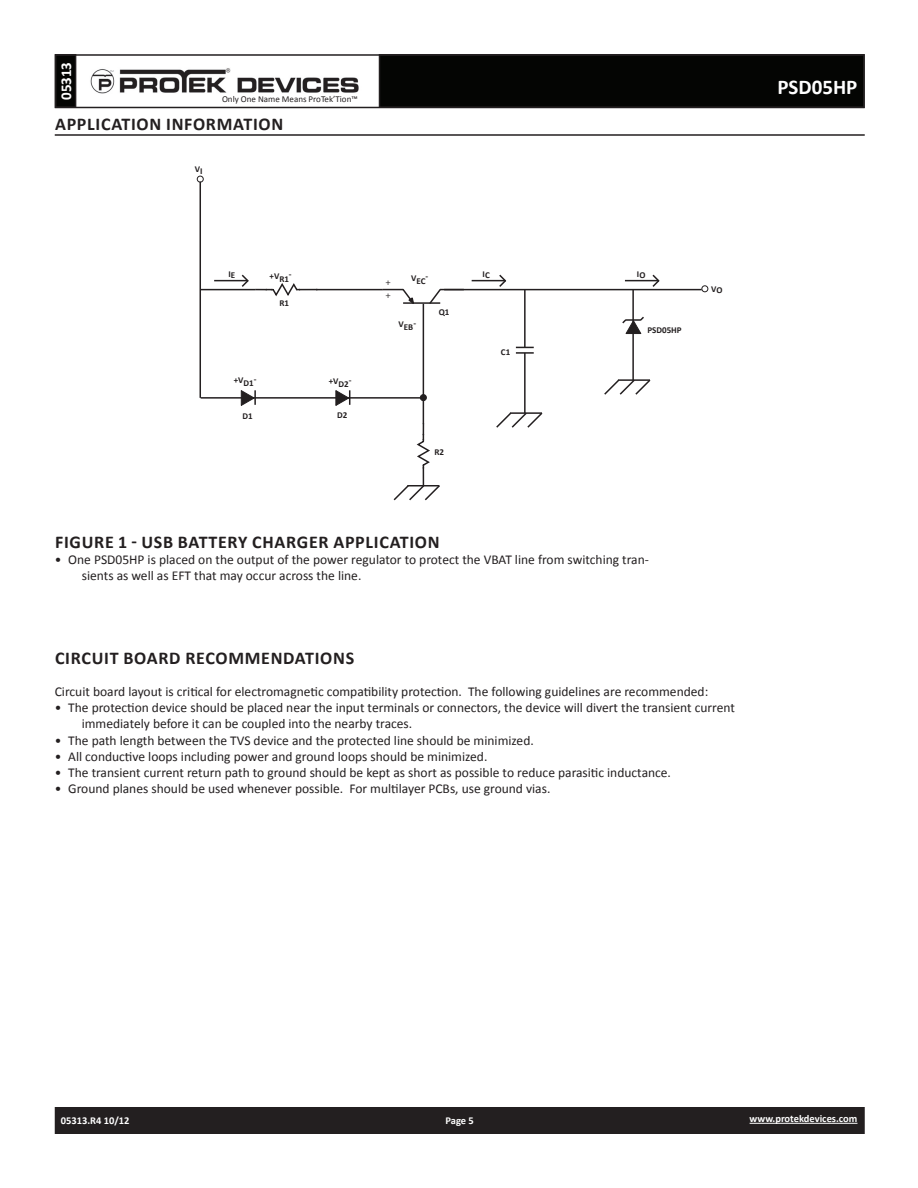
<style>
.page{position:relative;width:918px;height:1188px;background:#fff}
.page>*{position:absolute;margin:0;border:0;box-sizing:border-box;transform-origin:0 0}
.t1{font:700 21px "Calibri";color:#fff}
.t2{font:700 18px "Calibri";letter-spacing:.04em;color:#231f20}
.t3{font:700 15px "Calibri";color:#fff}
.t4{font:13.5px/16.2px "Calibri";color:#231f20}
.t5{font:700 10.5px "Calibri";color:#fff}
.t6{font:700 9px "Calibri";color:#231f20}
.t7{font:9px "Calibri";color:#231f20}
.t8{font:9px/12.6px "Century Gothic";color:#231f20}
</style>
<div class="page">
<div style="left:56px;top:1108px;width:808px;height:25px;background:#231f20"></div>
<div style="left:55px;top:1107px;width:810px;height:27px;border:2px solid #231f20"></div>
<div style="left:56px;top:55px;width:20px;height:52px;background:#040503"></div>
<div style="left:55px;top:54px;width:21px;height:54px;border:2px solid #231f20"></div>
<div style="left:380px;top:55px;width:484px;height:52px;background:#040503"></div>
<div style="left:55px;top:54px;width:810px;height:54px;border:2px solid #231f20"></div>
<img style="left:90px;top:68px;width:269px;height:26px">
<hr style="left:750px;top:1123px;width:107px;height:1px;background:#fff">
<hr style="left:55px;top:134px;width:810px;height:2px;background:#231f20">
<hr style="left:200px;top:182px;width:1px;height:216px;background:#231f20">
<hr style="left:201px;top:289px;width:54px;height:1px;background:#231f20">
<hr style="left:201px;top:397px;width:222px;height:2px;background:#231f20">
<hr style="left:423px;top:304px;width:1px;height:120px;background:#231f20">
<hr style="left:444px;top:289px;width:258px;height:1px;background:#231f20">
<hr style="left:524px;top:353px;width:2px;height:60px;background:#231f20">
<hr style="left:632px;top:290px;width:2px;height:91px;background:#231f20">
<div style="left:197px;top:176px;width:7px;height:6px;border:1px solid #231f20;border-radius:50%"></div>
<svg style="left:256px;top:283px;width:61px;height:13px"></svg>
<hr style="left:316px;top:289px;width:67px;height:1px;background:#231f20">
<hr style="left:403px;top:302px;width:37px;height:2px;background:#231f20">
<svg style="left:428px;top:289px;width:36px;height:15px"></svg>
<svg style="left:383px;top:289px;width:33px;height:15px"></svg>
<div style="left:420px;top:394px;width:7px;height:7px;border:1px solid #231f20;border-radius:50%"></div>
<svg style="left:393px;top:424px;width:47px;height:77px"></svg>
<svg style="left:241px;top:390px;width:15px;height:16px"></svg>
<svg style="left:335px;top:390px;width:15px;height:16px"></svg>
<hr style="left:214px;top:280px;width:34px;height:1px;background:#231f20">
<svg style="left:240px;top:274px;width:10px;height:15px"></svg>
<hr style="left:472px;top:280px;width:33px;height:1px;background:#231f20">
<svg style="left:498px;top:274px;width:10px;height:15px"></svg>
<hr style="left:625px;top:280px;width:33px;height:1px;background:#231f20">
<svg style="left:651px;top:274px;width:10px;height:15px"></svg>
<div style="left:702px;top:285px;width:6px;height:7px;border:1px solid #231f20;border-radius:50%"></div>
<svg style="left:496px;top:411px;width:47px;height:17px"></svg>
<hr style="left:524px;top:289px;width:2px;height:58px;background:#231f20">
<svg style="left:516px;top:347px;width:18px;height:7px"></svg>
<svg style="left:622px;top:315px;width:22px;height:19px"></svg>
<svg style="left:604px;top:378px;width:47px;height:17px"></svg>
<p class="t3" style="left:56px;top:100px;width:40px;rotate:-90deg">05313</p>
<p class="t7" style="left:222px;top:93px;width:137px">Only One Name Means ProTek’Tion™</p>
<h2 class="t2" style="left:55px;top:112px;width:67px">APPLICATIO</h2>
<h2 class="t2" style="left:150px;top:112px;width:47px">N INFORMATIO</h2>
<h2 class="t2" style="left:271px;top:112px;width:13px">N</h2>
<p class="t6" style="left:195px;top:164px;width:9px">VI</p>
<p class="t6" style="left:229px;top:269px;width:8px">IE</p>
<p class="t6" style="left:270px;top:272px;width:21px">+VR1</p>
<p class="t6" style="left:289px;top:269px;width:4px">-</p>
<p class="t6" style="left:279px;top:298px;width:11px">R1</p>
<p class="t6" style="left:234px;top:376px;width:22px">+VD1</p>
<p class="t6" style="left:254px;top:373px;width:4px">-</p>
<p class="t6" style="left:329px;top:377px;width:22px">+VD2</p>
<p class="t6" style="left:349px;top:374px;width:4px">-</p>
<p class="t6" style="left:243px;top:410px;width:12px">D1</p>
<p class="t6" style="left:337px;top:410px;width:12px">D2</p>
<p class="t8" style="left:385px;top:276px;width:7px">+ +</p>
<p class="t6" style="left:411px;top:275px;width:16px">VEC</p>
<p class="t6" style="left:426px;top:271px;width:4px">-</p>
<p class="t6" style="left:399px;top:322px;width:16px">VEB</p>
<p class="t6" style="left:413px;top:317px;width:4px">-</p>
<p class="t6" style="left:439px;top:307px;width:12px">Q1</p>
<p class="t6" style="left:483px;top:269px;width:9px">IC</p>
<p class="t6" style="left:637px;top:269px;width:10px">IO</p>
<p class="t6" style="left:501px;top:346px;width:11px">C1</p>
<p class="t6" style="left:647px;top:324px;width:36px">PSD05HP</p>
<p class="t6" style="left:711px;top:284px;width:13px">VO</p>
<p class="t6" style="left:435px;top:446px;width:11px">R2</p>
<h2 class="t2" style="left:55px;top:530px;width:145px">FIGURE 1 - USB BATTERY</h2>
<h2 class="t2" style="left:252px;top:530px;width:12px">CHARGER</h2>
<h2 class="t2" style="left:333px;top:530px;width:67px">APPLICATIO</h2>
<h2 class="t2" style="left:428px;top:530px;width:13px">N</h2>
<p class="t4" style="left:82px;top:551px;width:569px;text-indent:-27px">• One PSD05HP is placed on the output of the power regulator to protect the VBAT line from switching tran&shy;sients as well as EFT that may occur across the line.</p>
<h2 class="t2" style="left:55px;top:646px;width:81px">CIRCUIT BOARD</h2>
<h2 class="t2" style="left:185px;top:646px;width:45px">RECOMME</h2>
<h2 class="t2" style="left:271px;top:646px;width:23px">NDATIO</h2>
<h2 class="t2" style="left:333px;top:646px;width:21px">NS</h2>
<p class="t4" style="left:55px;top:684px;width:655px">Circuit board layout is critical for electromagnetic compatibility protection. The following guidelines are recommended:</p>
<p class="t4" style="left:82px;top:700px;width:655px;text-indent:-27px">• The protection device should be placed near the input terminals or connectors, the device will divert the transient current immediately before it can be coupled into the nearby traces.</p>
<p class="t4" style="left:55px;top:732px;width:481px">• The path length between the TVS device and the protected line should be minimized.</p>
<p class="t4" style="left:55px;top:748px;width:434px">• All conductive loops including power and ground loops should be minimized.</p>
<p class="t4" style="left:55px;top:765px;width:618px">• The transient current return path to ground should be kept as short as possible to reduce parasitic inductance.</p>
<p class="t4" style="left:55px;top:781px;width:497px">• Ground planes should be used whenever possible. For multilayer PCBs, use ground vias.</p>
<h1 class="t1" style="left:777px;top:74px;width:82px">PSD05HP</h1>
<p class="t5" style="left:61px;top:1114px;width:70px">05313.R4 10/12</p>
<p class="t5" style="left:446px;top:1114px;width:30px">PAGE 5</p>
<p class="t5" style="left:750px;top:1112px;width:109px">WWW.PROTEKDEVICES.COM</p>
</div>
